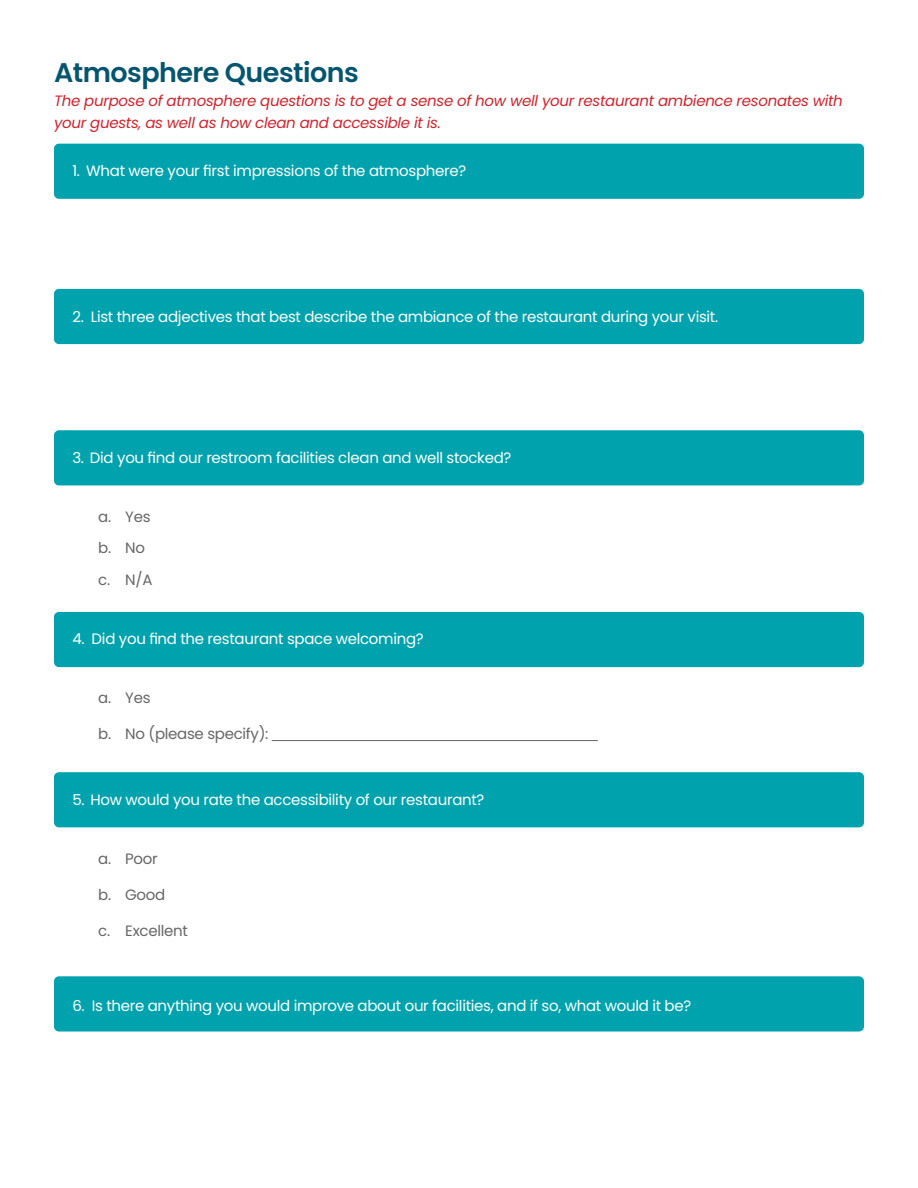
<style>
.page{position:relative;width:918px;height:1188px;background:#fff}
.page>*{position:absolute;margin:0;border:0;box-sizing:border-box;transform-origin:0 0}
.t1{font:600 27px "Poppins";letter-spacing:-.02em;color:#06556e}
.t2{font:15px "Poppins";letter-spacing:-.02em;color:#fff}
.t3{font:italic 15px/22.5px "Poppins";letter-spacing:-.02em;color:#d1232a}
.t4{font:15px "Poppins";letter-spacing:-.02em;color:#666}
</style>
<div class="page">
<div style="left:54px;top:289px;width:810px;height:55px;background:#00a3ad;border-radius:5px"></div>
<div style="left:54px;top:144px;width:810px;height:55px;background:#00a3ad;border-radius:5px"></div>
<div style="left:54px;top:976px;width:810px;height:56px;background:#00a3ad;border-radius:5px"></div>
<div style="left:54px;top:772px;width:810px;height:55px;background:#00a3ad;border-radius:5px"></div>
<div style="left:54px;top:612px;width:810px;height:55px;background:#00a3ad;border-radius:5px"></div>
<hr style="left:272px;top:740px;width:326px;height:1px;background:#666">
<div style="left:54px;top:430px;width:810px;height:55px;background:#00a3ad;border-radius:5px"></div>
<p class="t1" style="left:54px;top:57px;width:306px">Atmosphere Questions</p>
<p class="t3" style="left:54px;top:89px;width:790px">The purpose of atmosphere questions is to get a sense of how well your restaurant ambience resonates with your guests, as well as how clean and accessible it is.</p>
<p class="t2" style="left:72px;top:162px;width:395px">1. What were your first impressions of the atmosphere?</p>
<p class="t2" style="left:72px;top:309px;width:647px">2. List three adjectives that best describe the ambiance of the restaurant during your visit.</p>
<p class="t2" style="left:72px;top:449px;width:441px">3. Did you find our restroom facilities clean and well stocked?</p>
<p class="t4" style="left:98px;top:508px;width:54px">a. Yes</p>
<p class="t4" style="left:98px;top:539px;width:48px">b. No</p>
<p class="t4" style="left:98px;top:571px;width:56px">c. N/A</p>
<p class="t2" style="left:72px;top:630px;width:353px">4. Did you find the restaurant space welcoming?</p>
<p class="t4" style="left:98px;top:689px;width:54px">a. Yes</p>
<p class="t4" style="left:98px;top:725px;width:172px">b. No (please specify):</p>
<p class="t2" style="left:72px;top:791px;width:414px">5. How would you rate the accessibility of our restaurant?</p>
<p class="t4" style="left:98px;top:850px;width:61px">a. Poor</p>
<p class="t4" style="left:98px;top:886px;width:69px">b. Good</p>
<p class="t4" style="left:98px;top:922px;width:91px">c. Excellent</p>
<p class="t2" style="left:72px;top:997px;width:620px">6. Is there anything you would improve about our facilities, and if so, what would it be?</p>
</div>
